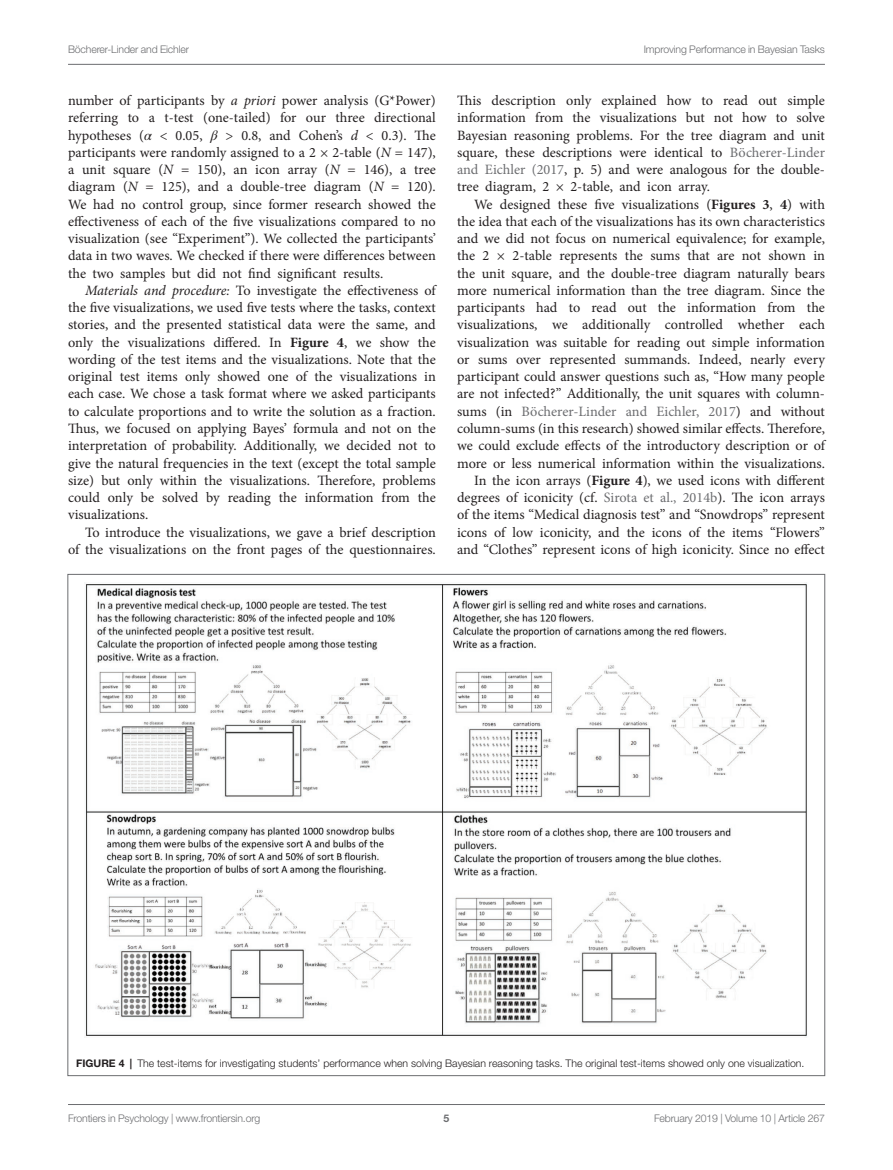
<style>
.page{position:relative;width:893px;height:1170px;background:#fff}
.page>*{position:absolute;margin:0;border:0;box-sizing:border-box;transform-origin:0 0}
.TEXT{font:14.25px/17.2px "Minion Pro";color:#231f20;text-align:justify}
.TEXT_FLUSH{font:14.25px/17.2px "Minion Pro";color:#231f20;text-align:justify}
.FIG_LEG{font:300 10.5px "Helvetica Neue LT Std";color:#231f20}
.t1{font:300 10.5px "Helvetica Neue LT Std";letter-spacing:-.015em;color:#6c6d70}
.t2{font:700 10.5px "Helvetica Neue LT Std";color:#6c6d70}
.s1{font-style:italic}
.s2{font-family:"STIX General";font-style:italic}
.s3{font-weight:700}
.s4{color:#6c6d70}
</style>
<div class="page">
<hr style="left:68px;top:64px;width:757px;height:1px;background:#6c6d70">
<hr style="left:68px;top:1104px;width:757px;height:1px;background:#6c6d70">
<img style="left:84px;top:582px;width:723px;height:455px">
<p class="t1" style="left:68px;top:42px;width:123px">Böcherer-Linder and Eichler</p>
<p class="t1" style="left:644px;top:42px;width:183px">Improving Performance in Bayesian Tasks</p>
<p class="TEXT_FLUSH" style="left:68px;top:92px;width:369px">number of participants by <span class="s1">a priori</span> power analysis (G*Power) referring to a t-test (one-tailed) for our three directional hypotheses (<span class="s2">α</span> &lt; 0.05, <span class="s2">β</span> &gt; 0.8, and Cohen’s <span class="s1">d</span> &lt; 0.3). The participants were randomly assigned to a 2 × 2-table (<span class="s1">N</span> = 147), a unit square (<span class="s1">N</span> = 150), an icon array (<span class="s1">N</span> = 146), a tree diagram (<span class="s1">N</span> = 125), and a double-tree diagram (<span class="s1">N</span> = 120).<br>We had no control group, since former research showed the effectiveness of each of the five visualizations compared to no visualization (see “Experiment”). We collected the participants’ data in two waves. We checked if there were differences between the two samples but did not find significant results.</p>
<p class="TEXT" style="left:68px;top:282px;width:369px;text-indent:17px"><span class="s1">Materials and procedure:</span> To investigate the effectiveness of the five visualizations, we used five tests where the tasks, context stories, and the presented statistical data were the same, and only the visualizations differed. In <span class="s3">Figure 4</span>, we show the wording of the test items and the visualizations. Note that the original test items only showed one of the visualizations in each case. We chose a task format where we asked participants to calculate proportions and to write the solution as a fraction.<br>Thus, we focused on applying Bayes’ formula and not on the interpretation of probability. Additionally, we decided not to give the natural frequencies in the text (except the total sample size) but only within the visualizations. Therefore, problems could only be solved by reading the information from the visualizations.</p>
<p class="TEXT" style="left:68px;top:523px;width:369px;text-align:right">To introduce the visualizations, we gave a brief description<br>of the visualizations on the front pages of the questionnaires.</p>
<p class="TEXT" style="left:457px;top:92px;width:369px">This description only explained how to read out simple information from the visualizations but not how to solve Bayesian reasoning problems. For the tree diagram and unit square, these descriptions were identical to <span class="s4">Böcherer-Linder and Eichler (2017</span>, p. 5) and were analogous for the double&shy;tree diagram, 2 × 2-table, and icon array.</p>
<p class="TEXT" style="left:457px;top:195px;width:369px;text-indent:17px">We designed these five visualizations (<span class="s3">Figures 3</span>, <span class="s3">4</span>) with the idea that each of the visualizations has its own characteristics and we did not focus on numerical equivalence; for example, the 2 × 2-table represents the sums that are not shown in the unit square, and the double-tree diagram naturally bears more numerical information than the tree diagram. Since the participants had to read out the information from the visualizations, we additionally controlled whether each visualization was suitable for reading out simple information or sums over represented summands. Indeed, nearly every participant could answer questions such as, “How many people are not infected?” Additionally, the unit squares with column&shy;sums (in <span class="s4">Böcherer-Linder and Eichler, 2017</span>) and without column-sums (in this research) showed similar effects. Therefore, we could exclude effects of the introductory description or of more or less numerical information within the visualizations.</p>
<p class="TEXT" style="left:457px;top:471px;width:369px;text-indent:17px">In the icon arrays (<span class="s3">Figure 4</span>), we used icons with different degrees of iconicity (cf. <span class="s4">Sirota et al., 2014b</span>). The icon arrays of the items “Medical diagnosis test” and “Snowdrops” represent icons of low iconicity, and the icons of the items “Flowers” and “Clothes” represent icons of high iconicity. Since no effect</p>
<p class="FIG_LEG" style="left:76px;top:1056px;width:730px"><span class="s3">FIGURE 4 |</span> The test-items for investigating students’ performance when solving Bayesian reasoning tasks. The original test-items showed only one visualization.</p>
<p class="t1" style="left:68px;top:1111px;width:194px">Frontiers in Psychology | www.frontiersin.org</p>
<p class="t2" style="left:444px;top:1111px;width:7px">5</p>
<p class="t1" style="left:654px;top:1111px;width:172px">February 2019 | Volume 10 | Article 267</p>
</div>
